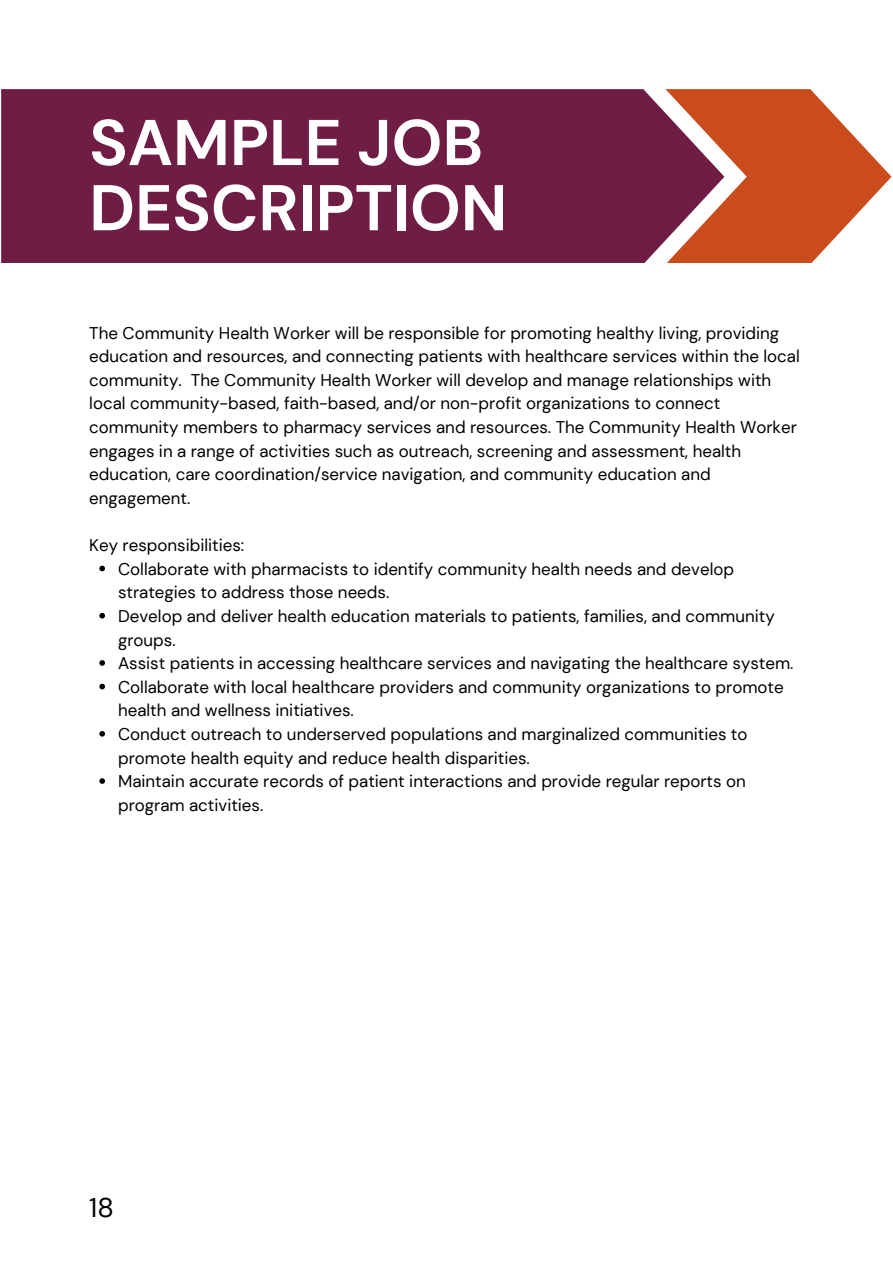
<style>
.page{position:relative;width:893px;height:1264px;background:#fff}
.page>*{position:absolute;margin:0;border:0;box-sizing:border-box;transform-origin:0 0}
.t1{font:700 64.5px/65.2px "DM Sans";color:#fff}
.t2{font:27px "DM Sans";color:#000}
.t3{font:16.95px/23.5px "DM Sans";color:#000}
</style>
<div class="page">
<div style="left:1px;top:89px;width:664px;height:174px;background:#701d45"></div>
<svg style="left:665px;top:89px;width:226px;height:174px"></svg>
<svg style="left:99px;top:565px;width:6px;height:6px"></svg>
<svg style="left:99px;top:613px;width:6px;height:5px"></svg>
<svg style="left:99px;top:660px;width:6px;height:5px"></svg>
<svg style="left:99px;top:683px;width:6px;height:6px"></svg>
<svg style="left:99px;top:731px;width:6px;height:5px"></svg>
<svg style="left:99px;top:778px;width:6px;height:5px"></svg>
<p class="t1" style="left:89px;top:110px;width:419px">SAMPLE JOB<br>DESCRIPTION</p>
<p class="t3" style="left:89px;top:321px;width:712px">The Community Health Worker will be responsible for promoting healthy living, providing education and resources, and connecting patients with healthcare services within the local community. The Community Health Worker will develop and manage relationships with local community-based, faith-based, and/or non-profit organizations to connect community members to pharmacy services and resources. The Community Health Worker engages in a range of activities such as outreach, screening and assessment, health education, care coordination/service navigation, and community education and engagement.</p>
<p class="t3" style="left:89px;top:533px;width:156px">Key responsibilities:</p>
<p class="t3" style="left:118px;top:557px;width:617px">Collaborate with pharmacists to identify community health needs and develop strategies to address those needs.</p>
<p class="t3" style="left:118px;top:604px;width:658px">Develop and deliver health education materials to patients, families, and community groups.</p>
<p class="t3" style="left:118px;top:651px;width:677px">Assist patients in accessing healthcare services and navigating the healthcare system.</p>
<p class="t3" style="left:118px;top:675px;width:667px">Collaborate with local healthcare providers and community organizations to promote health and wellness initiatives.</p>
<p class="t3" style="left:118px;top:722px;width:631px">Conduct outreach to underserved populations and marginalized communities to promote health equity and reduce health disparities.</p>
<p class="t3" style="left:118px;top:769px;width:629px">Maintain accurate records of patient interactions and provide regular reports on program activities.</p>
<p class="t2" style="left:89px;top:1190px;width:26px">18</p>
</div>
